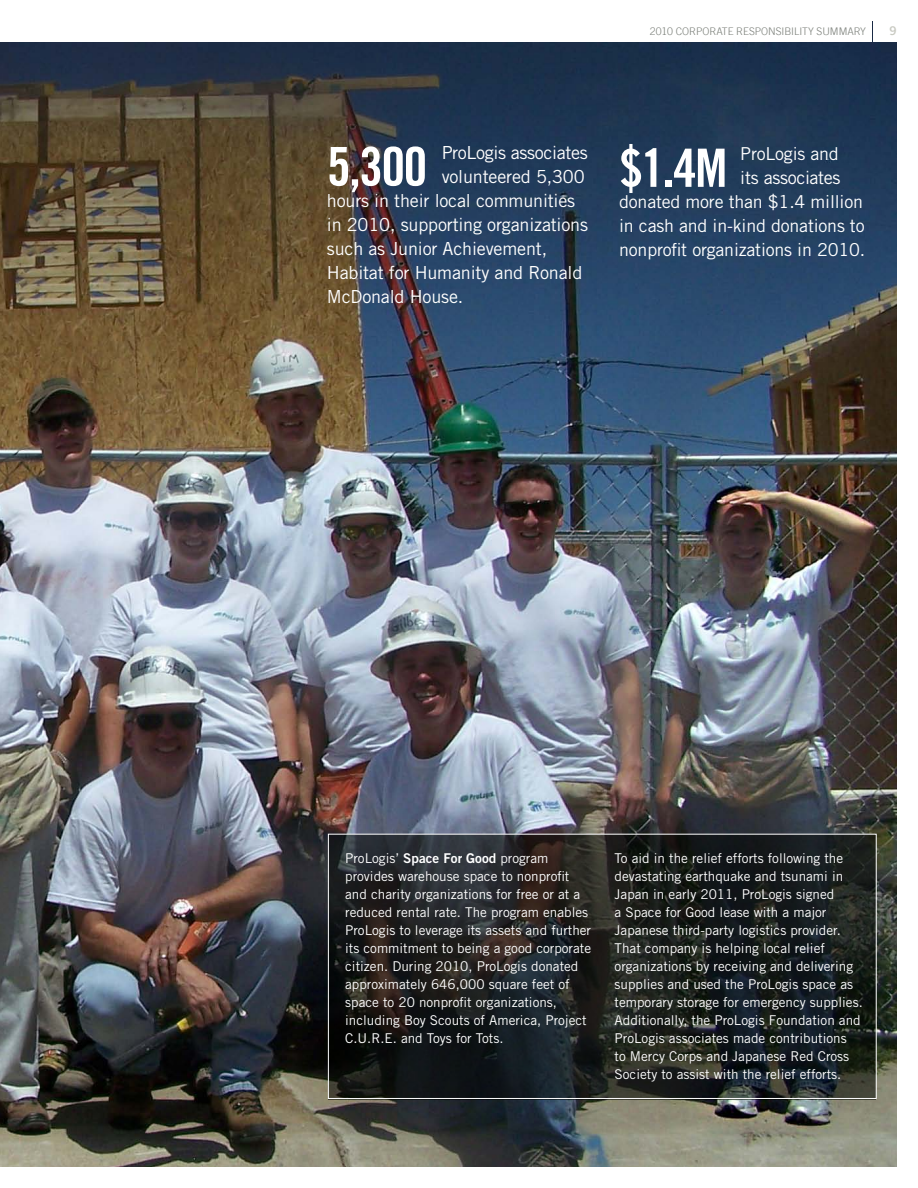
<style>
.page{position:relative;width:918px;height:1188px;background:#fff}
.page>*{position:absolute;margin:0;border:0;box-sizing:border-box;transform-origin:0 0}
.t1{font:53.4px "Trade Gothic Bold Cond Twenty";color:#fff}
.t2{font:52.95px "Trade Gothic Bold Cond Twenty";color:#fff}
.t3{font:18px "Trade Gothic";letter-spacing:-.01em;color:#fff}
.t4{font:17.85px/23.7px "Trade Gothic";letter-spacing:-.01em;color:#fff}
.t5{font:13.5px/18px "Trade Gothic";color:#fff}
.t6{font:12px "Trade Gothic LT Bold Two";color:#c9cac2}
.t7{font:300 10.5px "Trade Gothic LT";letter-spacing:-.005em;color:#7c807a}
.s1{font-size:17.85px}
.s2{font-family:"Trade Gothic Bold Two"}
</style>
<div class="page">
<img style="left:0;top:21px;width:897px;height:1146px">
<svg style="left:330px;top:836px;width:545px;height:261px;background:#1c201f"></svg>
<div style="left:0;top:20px;width:872px;height:22px;background:#fff"></div>
<div style="left:874px;top:20px;width:24px;height:22px;background:#fff"></div>
<div style="left:328px;top:834px;width:549px;height:265px;border:1px solid #fff"></div>
<p class="t7" style="left:650px;top:25px;width:218px">2010 CORPORATE RESPONSIBILITY SUMMARY</p>
<p class="t6" style="left:889px;top:23px;width:9px">9</p>
<h2 class="t2" style="left:619px;top:136px;width:110px">$1.4M</h2>
<h3 class="t3" style="left:442px;top:141px;width:147px">ProLogis associates</h3>
<h3 class="t3" style="left:442px;top:165px;width:145px">volunteered 5,300</h3>
<h3 class="t3" style="left:327px;top:189px;width:250px">hours in their local communities</h3>
<h3 class="t3" style="left:327px;top:213px;width:263px">in 2010, supporting organizations</h3>
<h3 class="t3" style="left:327px;top:237px;width:222px">such as Junior Achievement,</h3>
<h3 class="t3" style="left:327px;top:261px;width:257px">Habitat for Humanity and Ronald</h3>
<h3 class="t3" style="left:327px;top:285px;width:138px">McDonald House.</h3>
<h1 class="t1" style="left:327px;top:134px;width:102px">5,300</h1>
<h3 class="t4" style="left:740px;top:142px;width:100px">ProLogis and</h3>
<h3 class="t3" style="left:740px;top:167px;width:102px"><span class="s1">its</span> associates</h3>
<h3 class="t4" style="left:619px;top:190px;width:248px">donated more than $1.4 million in cash and in-kind donations to nonprofit organizations in 2010.</h3>
<p class="t5" style="left:345px;top:849px;width:247px">ProLogis’ <span class="s2">Space For Good</span> program provides warehouse space to nonprofit and charity organizations for free or at a reduced rental rate. The program enables ProLogis to leverage its assets and further its commitment to being a good corporate citizen. During 2010, ProLogis donated approximately 646,000 square feet of space to 20 nonprofit organizations, including Boy Scouts of America, Project C.U.R.E. and Toys for Tots.</p>
<p class="t5" style="left:615px;top:849px;width:250px">To aid in the relief efforts following the devastating earthquake and tsunami in Japan in early 2011, ProLogis signed<br>a Space for Good lease with a major Japanese third-party logistics provider.<br>That company is helping local relief organizations by receiving and delivering supplies and used the ProLogis space as temporary storage for emergency supplies.<br>Additionally, the ProLogis Foundation and ProLogis associates made contributions<br>to Mercy Corps and Japanese Red Cross Society to assist with the relief efforts.</p>
</div>
